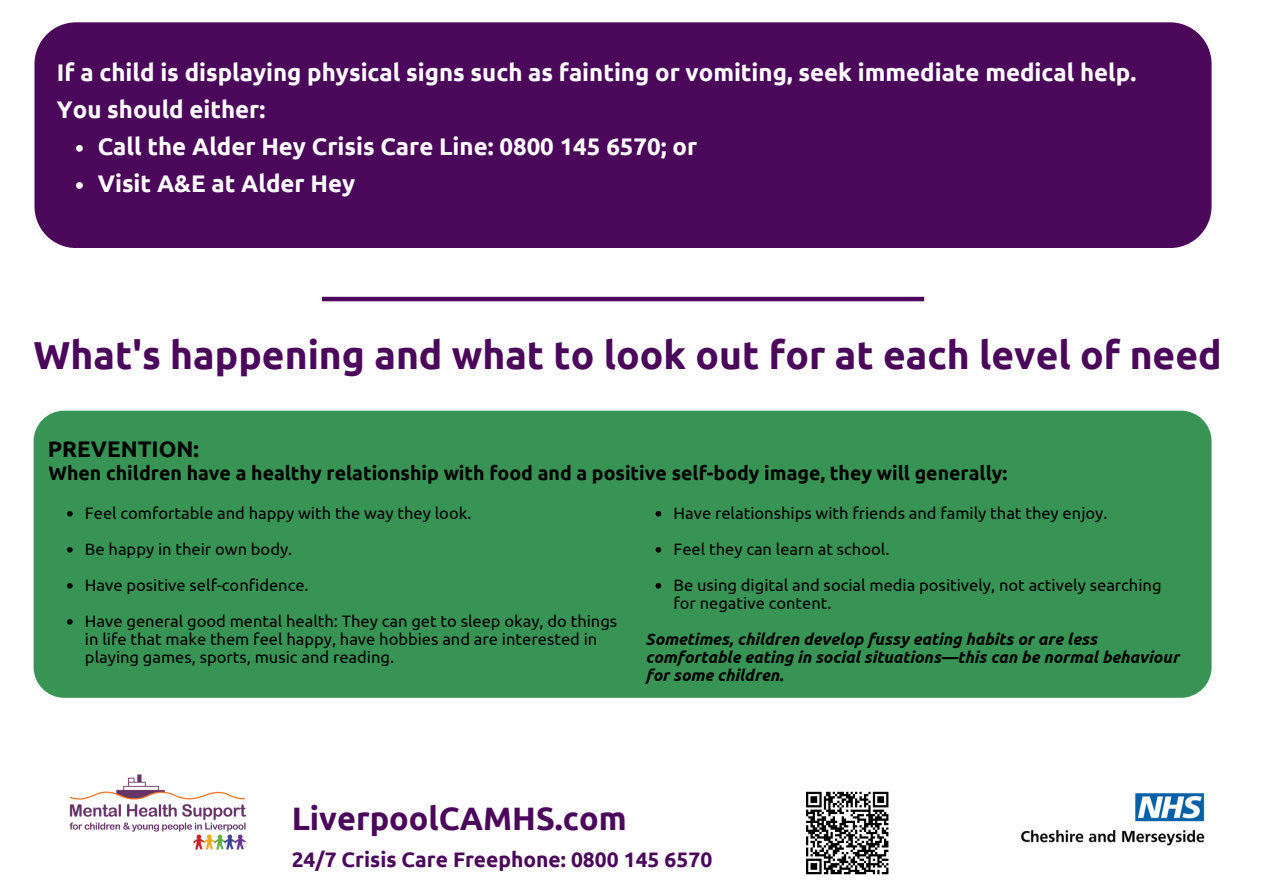
<style>
.page{position:relative;width:1263px;height:894px;background:#fff}
.page>*{position:absolute;margin:0;border:0;box-sizing:border-box;transform-origin:0 0}
.t1{font:700 39px "Ubuntu";color:#4b085b}
.t2{font:700 32.4px "Ubuntu";color:#4b085b}
.t3{font:700 24px/37.2px "Ubuntu";color:#fff}
.t4{font:700 22.5px "Ubuntu";color:#000}
.t5{font:700 21px "Ubuntu";color:#4b085b}
.t6{font:700 19.5px "Ubuntu";color:#000}
.t7{font:16.5px/18px "Ubuntu";color:#000}
.t8{font:italic 700 16.5px/18px "Ubuntu";color:#000}
</style>
<div class="page">
<div style="left:34px;top:410px;width:1177px;height:287px;background:#389455;border-radius:31px"></div>
<img style="left:1020px;top:793px;width:185px;height:53px">
<svg style="left:806px;top:791px;width:83px;height:84px"></svg>
<hr style="left:322px;top:297px;width:602px;height:4px;background:#4b085b">
<div style="left:35px;top:22px;width:1176px;height:226px;background:#4b085b"></div>
<img style="left:69px;top:774px;width:178px;height:76px">
<svg style="left:67px;top:511px;width:6px;height:5px"></svg>
<svg style="left:67px;top:547px;width:6px;height:5px"></svg>
<svg style="left:67px;top:583px;width:6px;height:5px"></svg>
<svg style="left:67px;top:619px;width:6px;height:5px"></svg>
<svg style="left:656px;top:511px;width:5px;height:5px"></svg>
<svg style="left:656px;top:547px;width:5px;height:5px"></svg>
<svg style="left:656px;top:583px;width:5px;height:5px"></svg>
<svg style="left:76px;top:145px;width:7px;height:7px"></svg>
<svg style="left:76px;top:182px;width:7px;height:7px"></svg>
<p class="t3" style="left:57px;top:53px;width:1081px">If a child is displaying physical signs such as fainting or vomiting, seek immediate medical help.<br>You should either:</p>
<h2 class="t3" style="left:98px;top:127px;width:601px">Call the Alder Hey Crisis Care Line: 0800 145 6570; or</h2>
<h6 class="t3" style="left:98px;top:165px;width:259px">Visit A&amp;E at Alder Hey</h6>
<p class="t1" style="left:34px;top:332px;width:1190px">What's happening and what to look out for at each level of need</p>
<h1 class="t4" style="left:48px;top:435px;width:153px">PREVENTION:</h1>
<h6 class="t6" style="left:49px;top:461px;width:960px">When children have a healthy relationship with food and a positive self-body image, they will generally:</h6>
<p class="t7" style="left:85px;top:503px;width:388px">Feel comfortable and happy with the way they look.</p>
<p class="t7" style="left:85px;top:539px;width:209px">Be happy in their own body.</p>
<p class="t7" style="left:85px;top:575px;width:225px">Have positive self-confidence.</p>
<p class="t7" style="left:85px;top:611px;width:534px">Have general good mental health: They can get to sleep okay, do things in life that make them feel happy, have hobbies and are interested in playing games, sports, music and reading.</p>
<p class="t7" style="left:673px;top:503px;width:435px">Have relationships with friends and family that they enjoy.</p>
<p class="t7" style="left:673px;top:539px;width:217px">Feel they can learn at school.</p>
<p class="t7" style="left:673px;top:575px;width:490px">Be using digital and social media positively, not actively searching for negative content.</p>
<p class="t8" style="left:645px;top:629px;width:535px">Sometimes, children develop fussy eating habits or are less comfortable eating in social situations—this can be normal behaviour for some children.</p>
<h3 class="t2" style="left:292px;top:799px;width:336px">LiverpoolCAMHS.com</h3>
<p class="t5" style="left:292px;top:846px;width:422px">24/7 Crisis Care Freephone: 0800 145 6570</p>
</div>
